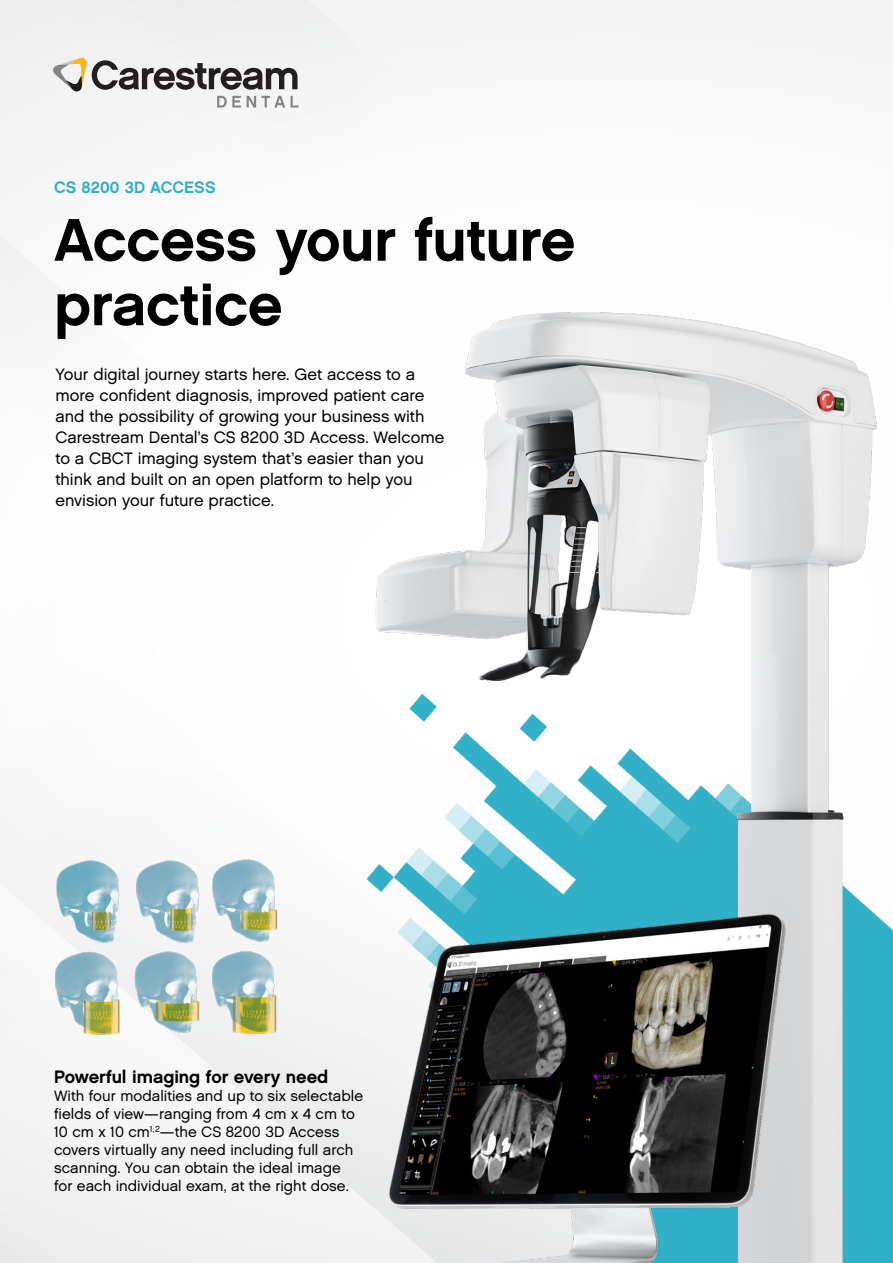
<style>
.page{position:relative;width:893px;height:1263px;background:#fafafa}
.page>*{position:absolute;margin:0;border:0;box-sizing:border-box;transform-origin:0 0}
.t1{font:60px/64.5px "Chalet New York Nineteen Sixty";letter-spacing:-.01em;color:#000}
.t2{font:18px "Chalet New York Nineteen Sixty";letter-spacing:-.005em;color:#000}
.Body{font:16.5px/21px "Chalet London Nineteen Sixty";letter-spacing:-.005em;color:#000}
.t3{font:16.5px "Chalet New York Nineteen Sixty";letter-spacing:.005em;color:#2fafc8}
.t4{font:15px/18px "Chalet London Nineteen Sixty";color:#000}
</style>
<div class="page">
<img style="left:55px;top:859px;width:220px;height:182px">
<svg style="left:53px;top:57px;width:245px;height:51px"></svg>
<img style="left:372px;top:312px;width:521px;height:951px">
<img style="left:272px;top:880px;width:615px;height:383px">
<p class="t3" style="left:54px;top:177px;width:163px">CS 8200 3D ACCESS</p>
<p class="t1" style="left:54px;top:207px;width:523px">Access your future practice</p>
<p class="Body" style="left:55px;top:363px;width:390px">Your digital journey starts here. Get access to a more confident diagnosis, improved patient care and the possibility of growing your business with Carestream Dental’s CS 8200 3D Access. Welcome to a CBCT imaging system that’s easier than you think and built on an open platform to help you envision your future practice.</p>
<p class="t2" style="left:54px;top:1065px;width:276px">Powerful imaging for every need</p>
<p class="t4" style="left:54px;top:1087px;width:311px">With four modalities and up to six selectable fields of view—ranging from 4 cm x 4 cm to 10 cm x 10 cm<sup>1,2</sup>—the CS 8200 3D Access covers virtually any need including full arch scanning. You can obtain the ideal image for each individual exam, at the right dose.</p>
</div>
